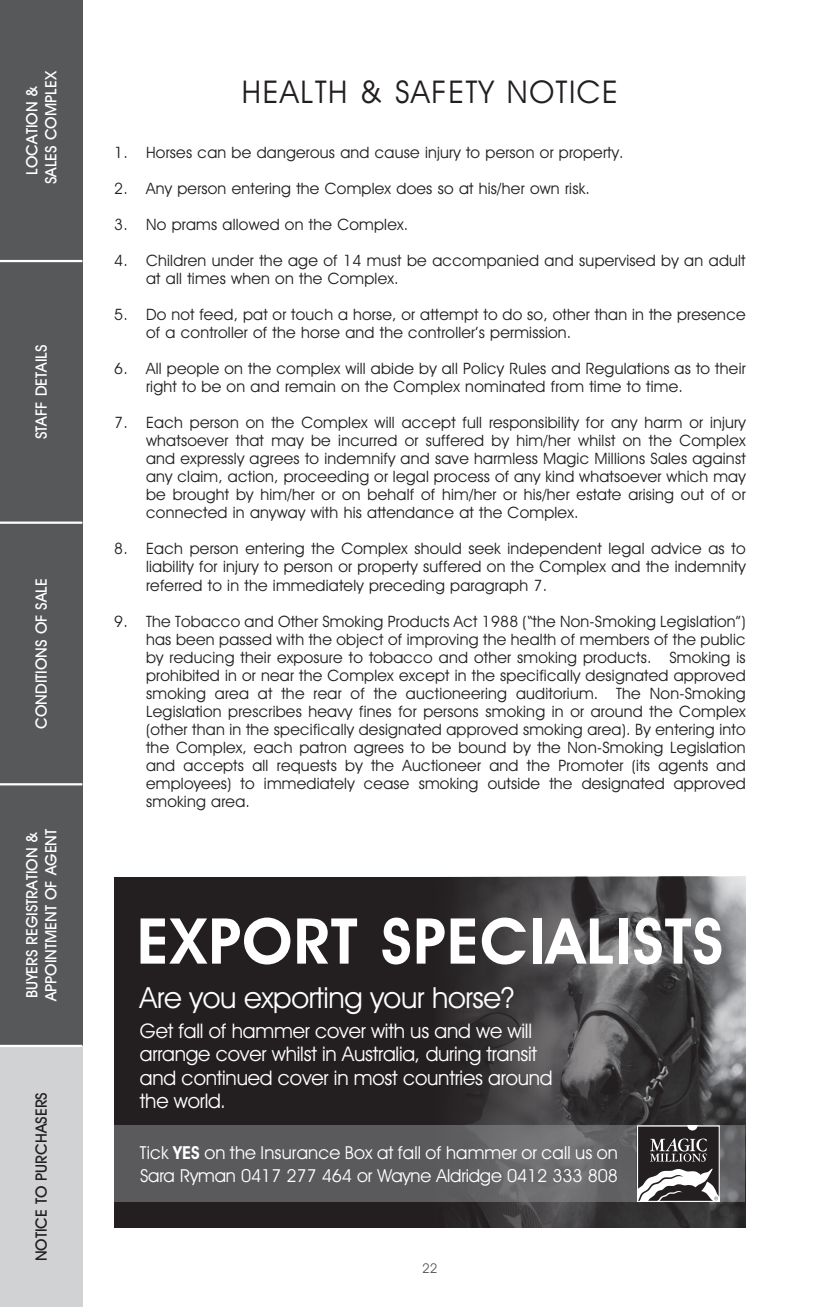
<style>
.page{position:relative;width:828px;height:1307px;background:#fff}
.page>*{position:absolute;margin:0;border:0;box-sizing:border-box;transform-origin:0 0}
.t1{font:600 63.45px "Avant Garde IT Cby BT";letter-spacing:.02em;color:#fff}
.t2{font:31.5px "Avant Garde IT Cby BT";letter-spacing:.05em;color:#231f20}
.t3{font:29.25px "Avant Garde IT Cby BT";letter-spacing:-.01em;color:#fff}
.t4{font:20.25px/23.6px "Avant Garde IT Cby BT";letter-spacing:-.01em;color:#fff}
.t5{font:18px/22.5px "Avant Garde IT Cby BT";letter-spacing:-.01em;color:#fff}
.t6{font:15.75px/18px "Avant Garde IT Cby BT";letter-spacing:.015em;color:#231f20}
.t7{font:500 15.75px/18.9px "Avant Garde IT Cby BT";color:#fff;text-align:center}
.t8{font:500 15.75px "Avant Garde IT Cby BT";color:#231f20}
.t9{font:13.5px "Avant Garde IT Cby BT";color:#57585a}
.s1{font-weight:600}
</style>
<div class="page">
<div style="left:114px;top:876px;width:631px;height:351px;background:#231f20"></div>
<img style="left:329px;top:876px;width:416px;height:351px">
<svg style="left:114px;top:1125px;width:631px;height:76px;background:#5f5e61"></svg>
<svg style="left:639px;top:1127px;width:79px;height:72px"></svg>
<div style="left:637px;top:1125px;width:83px;height:76px;border:1px solid #fff"></div>
<div style="left:0;top:0;width:82px;height:261px;background:#57585a"></div>
<div style="left:0;top:261px;width:82px;height:261px;background:#57585a"></div>
<div style="left:0;top:522px;width:82px;height:262px;background:#57585a"></div>
<div style="left:0;top:784px;width:82px;height:261px;background:#57585a"></div>
<div style="left:0;top:1045px;width:82px;height:261px;background:#d1d2d4"></div>
<hr style="left:0;top:260px;width:82px;height:2px;background:#fff">
<hr style="left:0;top:521px;width:82px;height:3px;background:#fff">
<hr style="left:0;top:783px;width:82px;height:2px;background:#fff">
<hr style="left:0;top:1044px;width:82px;height:3px;background:#fff">
<p class="t7" style="left:22px;top:184px;width:115px;rotate:-90deg">LOCATION &amp;<br>SALES COMPLEX</p>
<p class="t7" style="left:32px;top:439px;width:96px;rotate:-90deg">STAFF DETAILS</p>
<p class="t7" style="left:32px;top:728px;width:152px;rotate:-90deg">CONDITIONS OF SALE</p>
<p class="t7" style="left:22px;top:1001px;width:174px;text-align:left;rotate:-90deg">BUYERS REGISTRATION &amp;<br>APPOINTMENT OF AGENT</p>
<p class="t8" style="left:32px;top:1261px;width:171px;rotate:-90deg">NOTICE TO PURCHASERS</p>
<h2 class="t2" style="left:242px;top:73px;width:378px">HEALTH &amp; SAFETY NOTICE</h2>
<p class="t6" style="left:114px;top:143px;width:511px">1. Horses can be dangerous and cause injury to person or property.</p>
<p class="t6" style="left:114px;top:179px;width:477px">2. Any person entering the Complex does so at his/her own risk.</p>
<p class="t6" style="left:114px;top:215px;width:296px">3. No prams allowed on the Complex.</p>
<p class="t6" style="left:146px;top:251px;width:601px;text-indent:-32px">4. Children under the age of 14 must be accompanied and supervised by an adult at all times when on the Complex.</p>
<p class="t6" style="left:146px;top:305px;width:601px;text-indent:-32px">5. Do not feed, pat or touch a horse, or attempt to do so, other than in the presence of a controller of the horse and the controller’s permission.</p>
<p class="t6" style="left:146px;top:359px;width:601px;text-indent:-32px">6. All people on the complex will abide by all Policy Rules and Regulations as to their right to be on and remain on the Complex nominated from time to time.</p>
<p class="t6" style="left:146px;top:413px;width:601px;text-align:justify;text-indent:-32px">7. Each person on the Complex will accept full responsibility for any harm or injury whatsoever that may be incurred or suffered by him/her whilst on the Complex and expressly agrees to indemnify and save harmless Magic Millions Sales against any claim, action, proceeding or legal process of any kind whatsoever which may be brought by him/her or on behalf of him/her or his/her estate arising out of or connected in anyway with his attendance at the Complex.</p>
<p class="t6" style="left:146px;top:539px;width:601px;text-align:justify;text-indent:-32px">8. Each person entering the Complex should seek independent legal advice as to liability for injury to person or property suffered on the Complex and the indemnity referred to in the immediately preceding paragraph 7.</p>
<p class="t6" style="left:146px;top:611px;width:601px;text-align:justify;text-indent:-32px">9. The Tobacco and Other Smoking Products Act 1988 (“the Non-Smoking Legislation”) has been passed with the object of improving the health of members of the public by reducing their exposure to tobacco and other smoking products. Smoking is prohibited in or near the Complex except in the specifically designated approved smoking area at the rear of the auctioneering auditorium. The Non-Smoking Legislation prescribes heavy fines for persons smoking in or around the Complex (other than in the specifically designated approved smoking area). By entering into the Complex, each patron agrees to be bound by the Non-Smoking Legislation and accepts all requests by the Auctioneer and the Promoter (its agents and employees) to immediately cease smoking outside the designated approved smoking area.</p>
<h1 class="t1" style="left:137px;top:902px;width:588px">EXPORT SPECIALISTS</h1>
<h3 class="t3" style="left:140px;top:979px;width:376px">Are you exporting your horse?</h3>
<p class="t4" style="left:140px;top:1018px;width:414px">Get fall of hammer cover with us and we will arrange cover whilst in Australia, during transit and continued cover in most countries around the world.</p>
<p class="t5" style="left:140px;top:1141px;width:479px">Tick <span class="s1">YES</span> on the Insurance Box at fall of hammer or call us on<br>Sara Ryman 0417 277 464 or Wayne Aldridge 0412 333 808</p>
<p class="t9" style="left:422px;top:1259px;width:17px">22</p>
</div>
